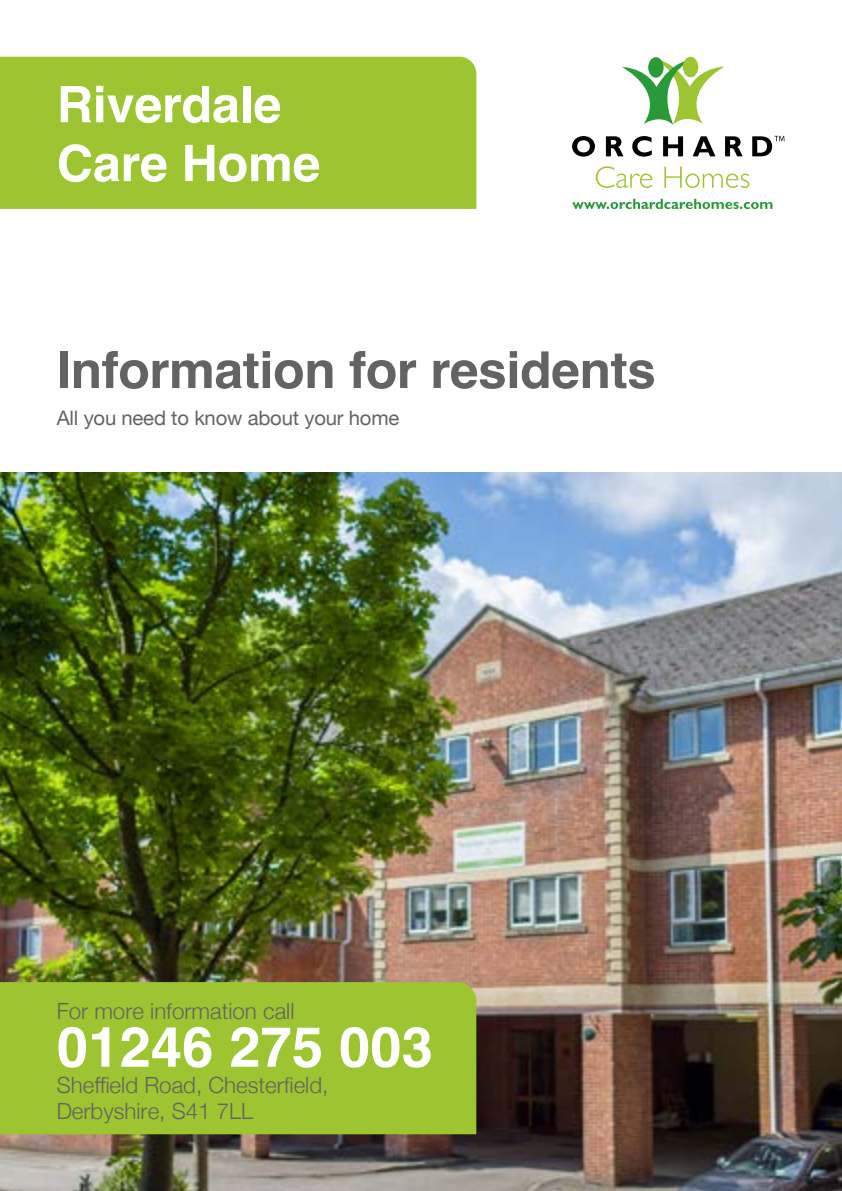
<style>
.page{position:relative;width:842px;height:1191px;background:#fff}
.page>*{position:absolute;margin:0;border:0;box-sizing:border-box;transform-origin:0 0}
.t1{font:700 55.8px "Helvetica";color:#fff}
.t2{font:700 51px "Helvetica";letter-spacing:-.01em;color:#646363}
.t3{font:700 50.4px/58.8px "Helvetica";letter-spacing:-.005em;color:#fff}
.t4{font:300 22.4px/26px "Helvetica Neue";color:#646363}
.t5{font:20px "Helvetica Neue";letter-spacing:-.01em;color:#646363}
</style>
<div class="page">
<img style="left:0;top:472px;width:842px;height:719px">
<svg style="left:622px;top:59px;width:103px;height:66px"></svg>
<div style="left:648px;top:57px;width:16px;height:21px;background:#289b38;border-radius:50%"></div>
<div style="left:683px;top:57px;width:15px;height:20px;background:#9dc431;border-radius:50%"></div>
<svg style="left:572px;top:136px;width:23px;height:21px"></svg>
<svg style="left:606px;top:136px;width:17px;height:20px"></svg>
<svg style="left:632px;top:136px;width:20px;height:21px"></svg>
<svg style="left:663px;top:136px;width:20px;height:20px"></svg>
<svg style="left:693px;top:136px;width:22px;height:20px"></svg>
<svg style="left:725px;top:136px;width:18px;height:20px"></svg>
<svg style="left:752px;top:136px;width:32px;height:20px"></svg>
<svg style="left:596px;top:166px;width:56px;height:22px"></svg>
<svg style="left:664px;top:167px;width:85px;height:21px"></svg>
<svg style="left:572px;top:199px;width:200px;height:10px"></svg>
<div style="left:0;top:57px;width:476px;height:152px;background:#9dc431"></div>
<div style="left:0;top:982px;width:476px;height:152px;background:#9dc431"></div>
<h3 class="t3" style="left:57px;top:76px;width:265px">Riverdale<br>Care Home</h3>
<h2 class="t2" style="left:57px;top:329px;width:601px">Information for residents</h2>
<p class="t5" style="left:57px;top:404px;width:344px">All you need to know about your home</p>
<p class="t4" style="left:57px;top:996px;width:239px">For more information call</p>
<h1 class="t1" style="left:57px;top:1002px;width:378px">01246 275 003</h1>
<p class="t4" style="left:57px;top:1070px;width:273px">Sheffield Road, Chesterfield,<br>Derbyshire, S41 7LL</p>
</div>
